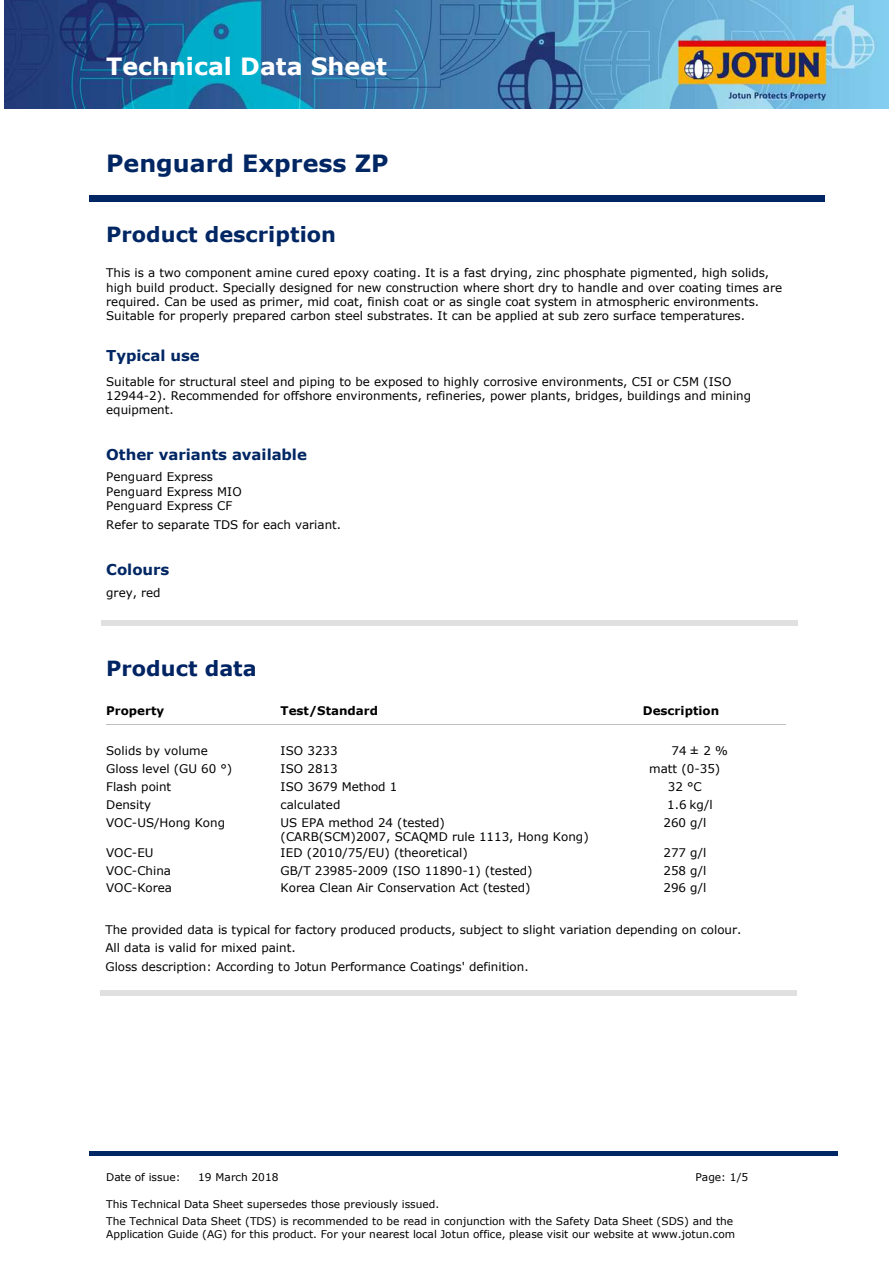
<style>
.page{position:relative;width:893px;height:1263px;background:#fff}
.page>*{position:absolute;margin:0;border:0;box-sizing:border-box;transform-origin:0 0}
.t1{font:700 23.7px "Verdana";color:#fff}
.t2{font:700 23.7px "Verdana";color:#002663}
.t3{font:700 20.85px "Verdana";color:#002663}
.t4{font:700 20.85px "Verdana";color:#002463}
.t5{font:700 15px "Verdana";color:#002663}
.t6{font:11.85px/14.2px "Verdana";color:#000}
.t7{font:700 11.85px "Verdana";color:#000}
.t8{font:10.65px/17.2px "Verdana";color:#000}
</style>
<div class="page">
<img style="left:4px;top:0;width:884px;height:108px">
<div style="left:89px;top:196px;width:735px;height:6px;background:#002663"></div>
<hr style="left:89px;top:195px;width:735px;height:1px;background:#002663">
<hr style="left:89px;top:202px;width:735px;height:1px;background:#002663">
<div style="left:101px;top:621px;width:696px;height:5px;background:#e0e0e0"></div>
<hr style="left:107px;top:724px;width:678px;height:1px;background:#bfbfbf">
<div style="left:100px;top:990px;width:696px;height:6px;background:#e0e0e0"></div>
<div style="left:89px;top:1151px;width:748px;height:5px;background:#002663"></div>
<hr style="left:89px;top:1156px;width:748px;height:1px;background:#002663">
<h1 class="t1" style="left:106px;top:52px;width:282px">Technical Data Sheet</h1>
<h1 class="t2" style="left:106px;top:148px;width:284px">Penguard Express ZP</h1>
<h2 class="t3" style="left:106px;top:221px;width:231px">Product description</h2>
<p class="t6" style="left:106px;top:266px;width:677px">This is a two component amine cured epoxy coating. It is a fast drying, zinc phosphate pigmented, high solids, high build product. Specially designed for new construction where short dry to handle and over coating times are required. Can be used as primer, mid coat, finish coat or as single coat system in atmospheric environments.<br>Suitable for properly prepared carbon steel substrates. It can be applied at sub zero surface temperatures.</p>
<p class="t5" style="left:106px;top:346px;width:95px">Typical use</p>
<p class="t6" style="left:106px;top:374px;width:646px">Suitable for structural steel and piping to be exposed to highly corrosive environments, C5I or C5M (ISO<br>12944-2). Recommended for offshore environments, refineries, power plants, bridges, buildings and mining equipment.</p>
<p class="t5" style="left:106px;top:444px;width:202px">Other variants available</p>
<p class="t6" style="left:106px;top:470px;width:137px">Penguard Express<br>Penguard Express MIO<br>Penguard Express CF</p>
<p class="t6" style="left:106px;top:517px;width:236px">Refer to separate TDS for each variant.</p>
<p class="t5" style="left:106px;top:560px;width:65px">Colours</p>
<p class="t6" style="left:106px;top:585px;width:56px">grey, red</p>
<h2 class="t4" style="left:106px;top:655px;width:152px">Product data</h2>
<p class="t7" style="left:106px;top:703px;width:59px">Property</p>
<p class="t7" style="left:280px;top:703px;width:99px">Test/Standard</p>
<p class="t7" style="left:642px;top:703px;width:78px">Description</p>
<p class="t6" style="left:106px;top:743px;width:103px">Solids by volume</p>
<p class="t6" style="left:671px;top:743px;width:58px">74± 2 %</p>
<p class="t6" style="left:106px;top:761px;width:128px">Gloss level (GU 60 °)</p>
<p class="t6" style="left:280px;top:761px;width:58px">ISO 2813</p>
<p class="t6" style="left:280px;top:743px;width:58px">ISO 3233</p>
<p class="t6" style="left:649px;top:761px;width:72px">matt (0-35)</p>
<p class="t6" style="left:106px;top:779px;width:67px">Flash point</p>
<p class="t6" style="left:280px;top:779px;width:118px">ISO 3679 Method 1</p>
<p class="t6" style="left:667px;top:779px;width:35px">32 °C</p>
<p class="t6" style="left:106px;top:797px;width:46px">Density</p>
<p class="t6" style="left:667px;top:797px;width:47px">1.6 kg/l</p>
<p class="t6" style="left:280px;top:797px;width:61px">calculated</p>
<p class="t6" style="left:106px;top:815px;width:120px">VOC-US/Hong Kong</p>
<p class="t6" style="left:280px;top:815px;width:309px">US EPA method 24 (tested)<br>(CARB(SCM)2007, SCAQMD rule 1113, Hong Kong)</p>
<p class="t6" style="left:106px;top:845px;width:49px">VOC-EU</p>
<p class="t6" style="left:280px;top:845px;width:189px">IED (2010/75/EU) (theoretical)</p>
<p class="t6" style="left:663px;top:815px;width:44px">260 g/l</p>
<p class="t6" style="left:663px;top:845px;width:44px">277 g/l</p>
<p class="t6" style="left:106px;top:863px;width:66px">VOC-China</p>
<p class="t6" style="left:280px;top:863px;width:253px">GB/T 23985-2009 (ISO 11890-1) (tested)</p>
<p class="t6" style="left:663px;top:863px;width:44px">258 g/l</p>
<p class="t6" style="left:106px;top:881px;width:67px">VOC-Korea</p>
<p class="t6" style="left:280px;top:881px;width:251px">Korea Clean Air Conservation Act (tested)</p>
<p class="t6" style="left:663px;top:881px;width:44px">296 g/l</p>
<p class="t6" style="left:105px;top:922px;width:637px">The provided data is typical for factory produced products, subject to slight variation depending on colour.</p>
<p class="t6" style="left:105px;top:940px;width:192px">All data is valid for mixed paint.</p>
<p class="t6" style="left:105px;top:959px;width:424px">Gloss description: According to Jotun Performance Coatings' definition.</p>
<p class="t8" style="left:106px;top:1168px;width:76px">Date of issue:</p>
<p class="t8" style="left:198px;top:1168px;width:82px">19 March 2018</p>
<p class="t8" style="left:695px;top:1168px;width:54px">Page: 1/5</p>
<p class="t8" style="left:106px;top:1195px;width:628px">This Technical Data Sheet supersedes those previously issued.<br>The Technical Data Sheet (TDS) is recommended to be read in conjunction with the Safety Data Sheet (SDS) and the</p>
<p class="t8" style="left:106px;top:1225px;width:630px">Application Guide (AG) for this product. For your nearest local Jotun office, please visit our website at www.jotun.com</p>
</div>
